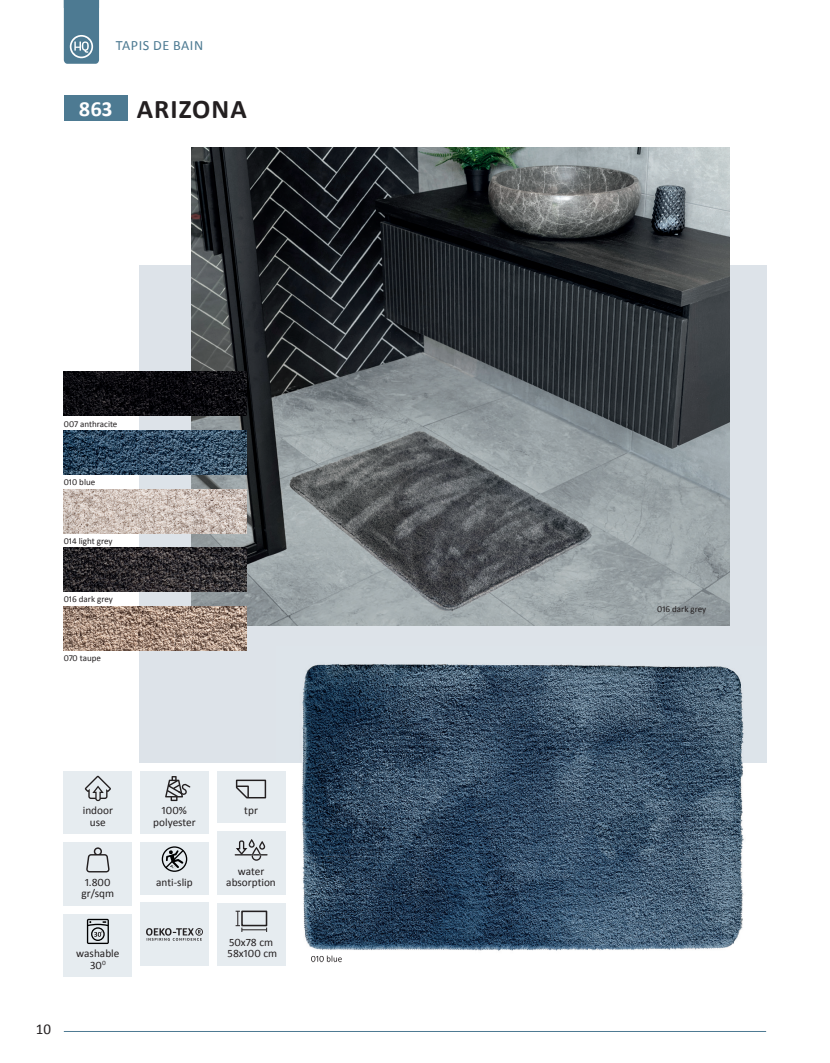
<style>
.page{position:relative;width:830px;height:1063px;background:#fff}
.page>*{position:absolute;margin:0;border:0;box-sizing:border-box;transform-origin:0 0}
.t1{font:700 27px "Calibri";letter-spacing:.04em;color:#231f20}
.t2{font:15px "Calibri";color:#231f20}
.t3{font:14.1px "Calibri";letter-spacing:.04em;color:#4d7a92}
.t4{font:11.25px/11.2px "Calibri";color:#231f20;text-align:center}
.t5{font:9px "Calibri";color:#231f20}
.s1{font-size:21.6px;color:#fff}
</style>
<div class="page">
<hr style="left:64px;top:1031px;width:701px;height:1px;background:#4d7a92">
<svg style="left:64px;top:0;width:35px;height:64px;background:#5c859b"></svg>
<div style="left:139px;top:265px;width:626px;height:498px;background:#dde3e9"></div>
<img style="left:191px;top:147px;width:538px;height:479px">
<img style="left:276px;top:857px;width:468px;height:105px">
<img style="left:672px;top:752px;width:95px;height:105px">
<img style="left:285px;top:763px;width:387px;height:94px">
<img style="left:311px;top:956px;width:30px;height:6px">
<img style="left:302px;top:664px;width:463px;height:99px">
<img style="left:64px;top:372px;width:182px;height:44px">
<img style="left:64px;top:431px;width:182px;height:44px">
<img style="left:64px;top:489px;width:182px;height:44px">
<img style="left:64px;top:548px;width:182px;height:44px">
<img style="left:64px;top:606px;width:182px;height:44px">
<div style="left:217px;top:934px;width:68px;height:32px;background:#e6ecf0"></div>
<div style="left:217px;top:903px;width:68px;height:31px;background:#e6ecf0"></div>
<svg style="left:235px;top:911px;width:32px;height:21px"></svg>
<div style="left:217px;top:802px;width:68px;height:21px;background:#e6ecf0"></div>
<div style="left:217px;top:771px;width:68px;height:31px;background:#e6ecf0"></div>
<svg style="left:235px;top:779px;width:32px;height:20px"></svg>
<div style="left:217px;top:862px;width:68px;height:32px;background:#e6ecf0"></div>
<div style="left:217px;top:831px;width:68px;height:31px;background:#e6ecf0"></div>
<svg style="left:234px;top:839px;width:33px;height:22px"></svg>
<div style="left:64px;top:802px;width:68px;height:32px;background:#e6ecf0"></div>
<div style="left:64px;top:771px;width:68px;height:31px;background:#e6ecf0"></div>
<svg style="left:85px;top:776px;width:26px;height:25px"></svg>
<div style="left:64px;top:873px;width:68px;height:33px;background:#e6ecf0"></div>
<div style="left:64px;top:843px;width:68px;height:30px;background:#e6ecf0"></div>
<svg style="left:86px;top:847px;width:24px;height:25px"></svg>
<div style="left:64px;top:945px;width:68px;height:32px;background:#e6ecf0"></div>
<div style="left:64px;top:914px;width:68px;height:31px;background:#e6ecf0"></div>
<svg style="left:87px;top:919px;width:22px;height:25px"></svg>
<div style="left:140px;top:802px;width:68px;height:32px;background:#e6ecf0"></div>
<div style="left:140px;top:771px;width:68px;height:31px;background:#e6ecf0"></div>
<svg style="left:165px;top:776px;width:26px;height:25px"></svg>
<div style="left:140px;top:873px;width:68px;height:21px;background:#e6ecf0"></div>
<div style="left:140px;top:843px;width:68px;height:30px;background:#e6ecf0"></div>
<svg style="left:162px;top:846px;width:25px;height:26px"></svg>
<div style="left:140px;top:903px;width:68px;height:63px;background:#e6ecf0"></div>
<svg style="left:146px;top:928px;width:57px;height:13px"></svg>
<div style="left:64px;top:96px;width:64px;height:25px;background:#4d7a92"></div>
<p class="t3" style="left:116px;top:36px;width:89px">TAPIS DE BAIN</p>
<h1 class="t1" style="left:79px;top:90px;width:169px"><span class="s1">863</span> ARIZONA</h1>
<p class="t5" style="left:64px;top:417px;width:55px">007 anthracite</p>
<p class="t5" style="left:64px;top:476px;width:33px">010 blue</p>
<p class="t5" style="left:64px;top:535px;width:50px">014 light grey</p>
<p class="t5" style="left:64px;top:593px;width:51px">016 dark grey</p>
<p class="t5" style="left:64px;top:652px;width:39px">070 taupe</p>
<h2 class="t2" style="left:36px;top:1019px;width:17px">10</h2>
<p class="t4" style="left:83px;top:805px;width:32px">indoor use</p>
<p class="t4" style="left:81px;top:876px;width:34px">1.800 gr/sqm</p>
<p class="t4" style="left:76px;top:948px;width:45px">washable<br>30<sup>0</sup></p>
<p class="t4" style="left:153px;top:805px;width:44px">100% polyester</p>
<p class="t4" style="left:156px;top:876px;width:38px">anti-slip</p>
<p class="t4" style="left:244px;top:805px;width:15px">tpr</p>
<p class="t4" style="left:226px;top:865px;width:51px">water absorption</p>
<p class="t4" style="left:227px;top:937px;width:51px;text-align:left">50x78 cm<br>58x100 cm</p>
<p class="t5" style="left:657px;top:603px;width:51px">016 dark grey</p>
</div>
